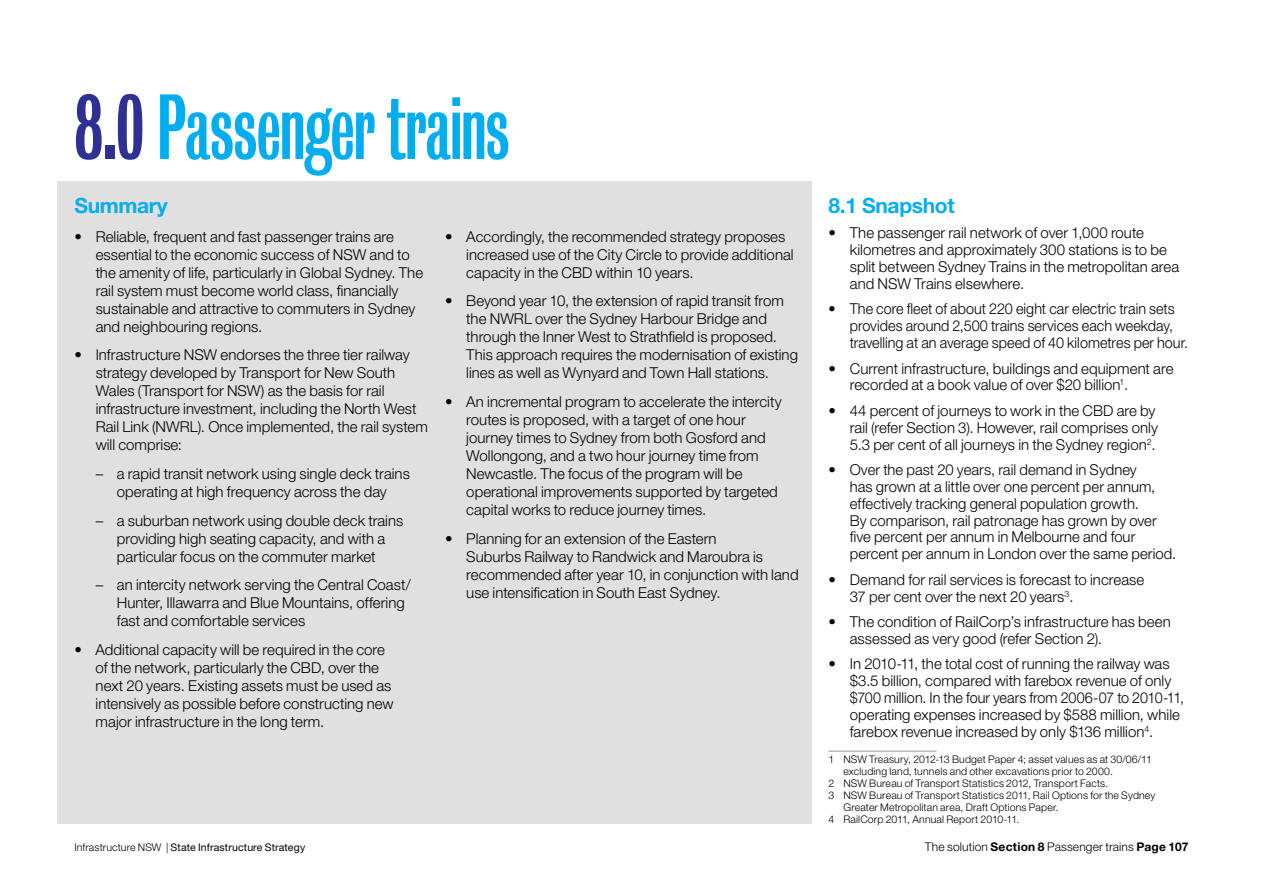
<style>
.page{position:relative;width:1263px;height:893px;background:#fff}
.page>*{position:absolute;margin:0;border:0;box-sizing:border-box;transform-origin:0 0}
.t1{font:84px "Bureau Grotesque One Three";letter-spacing:-.01em;color:#00aeef}
.t2{font:700 21px "Helvetica Neue LT Std";letter-spacing:-.015em;color:#00aeef}
.t3{font:300 15px/18px "Helvetica Neue LT Std";color:#000}
.t4{font:300 15px/16.8px "Helvetica Neue LT Std";color:#000;scale:.96 1}
.t5{font:300 12px "Helvetica Neue LT Std";letter-spacing:.01em;color:#000}
.t6{font:300 10.5px "Helvetica Neue LT Std";letter-spacing:.015em;color:#000}
.t7{font:10.5px "Helvetica Neue LT Std";letter-spacing:.015em;color:#000}
.s1{color:#2e3092}
.s2{font-weight:300}
.s3{font-weight:700}
</style>
<div class="page">
<div style="left:57px;top:181px;width:754px;height:642px;background:#e1e0e1"></div>
<hr style="left:828px;top:751px;width:108px;height:1px;background:#9c9c9d">
<h1 class="t1" style="left:74px;top:81px;width:437px"><span class="s1">8.0</span> Passenger trains</h1>
<h2 class="t2" style="left:74px;top:193px;width:95px">Summary</h2>
<p class="t3" style="left:96px;top:227px;width:329px;text-indent:-21px">• Reliable, frequent and fast passenger trains are essential to the economic success of NSW and to the amenity of life, particularly in Global Sydney. The rail system must become world class, financially sustainable and attractive to commuters in Sydney and neighbouring regions.</p>
<p class="t3" style="left:96px;top:346px;width:334px;text-indent:-21px">• Infrastructure NSW endorses the three tier railway strategy developed by Transport for New South Wales (Transport for NSW) as the basis for rail infrastructure investment, including the North West Rail Link (NWRL). Once implemented, the rail system will comprise:</p>
<p class="t3" style="left:96px;top:464px;width:316px;text-align:center">– a rapid transit network using single deck trains operating at high frequency across the day</p>
<p class="t3" style="left:96px;top:511px;width:309px;text-align:center">– a suburban network using double deck trains providing high seating capacity, and with a particular focus on the commuter market</p>
<p class="t3" style="left:117px;top:576px;width:295px;text-indent:-21px">– an intercity network serving the Central Coast/<br>Hunter, Illawarra and Blue Mountains, offering fast and comfortable services</p>
<p class="t3" style="left:96px;top:640px;width:299px;text-indent:-21px">• Additional capacity will be required in the core of the network, particularly the CBD, over the next 20 years. Existing assets must be used as intensively as possible before constructing new major infrastructure in the long term.</p>
<p class="t3" style="left:466px;top:227px;width:329px;text-indent:-21px">• Accordingly, the recommended strategy proposes increased use of the City Circle to provide additional capacity in the CBD within 10 years.</p>
<p class="t3" style="left:466px;top:292px;width:333px;text-indent:-21px">• Beyond year 10, the extension of rapid transit from the NWRL over the Sydney Harbour Bridge and through the Inner West to Strathfield is proposed.<br>This approach requires the modernisation of existing lines as well as Wynyard and Town Hall stations.</p>
<p class="t3" style="left:466px;top:392px;width:317px;text-indent:-21px">• An incremental program to accelerate the intercity routes is proposed, with a target of one hour journey times to Sydney from both Gosford and Wollongong, and a two hour journey time from Newcastle. The focus of the program will be operational improvements supported by targeted capital works to reduce journey times.</p>
<p class="t3" style="left:466px;top:529px;width:334px;text-indent:-21px">• Planning for an extension of the Eastern<br>Suburbs Railway to Randwick and Maroubra is recommended after year 10, in conjunction with land use intensification in South East Sydney.</p>
<h2 class="t2" style="left:828px;top:193px;width:128px">8.1 Snapshot</h2>
<p class="t3" style="left:850px;top:224px;width:331px;line-height:16.8px;text-indent:-21px">• The passenger rail network of over 1,000 route kilometres and approximately 300 stations is to be split between Sydney Trains in the metropolitan area and NSW Trains elsewhere.</p>
<p class="t4" style="left:850px;top:300px;width:354px;text-indent:-21px">• The core fleet of about 220 eight car electric train sets provides around 2,500 trains services each weekday, travelling at an average speed of 40 kilometres per hour.</p>
<p class="t3" style="left:850px;top:359px;width:325px;line-height:16.8px;text-indent:-21px">• Current infrastructure, buildings and equipment are recorded at a book value of over $20 billion<sup>1</sup>.</p>
<p class="t3" style="left:850px;top:402px;width:310px;line-height:16.8px;text-indent:-21px">• 44 percent of journeys to work in the CBD are by rail (refer Section 3). However, rail comprises only<br>5.3 per cent of all journeys in the Sydney region<sup>2</sup>.</p>
<p class="t3" style="left:850px;top:461px;width:328px;line-height:16.8px;text-indent:-21px">• Over the past 20 years, rail demand in Sydney<br>has grown at a little over one percent per annum, effectively tracking general population growth.<br>By comparison, rail patronage has grown by over five percent per annum in Melbourne and four percent per annum in London over the same period.</p>
<p class="t3" style="left:850px;top:571px;width:296px;line-height:16.8px;text-indent:-21px">• Demand for rail services is forecast to increase<br>37 per cent over the next 20 years<sup>3</sup>.</p>
<p class="t3" style="left:850px;top:613px;width:322px;line-height:16.8px;text-indent:-21px">• The condition of RailCorp’s infrastructure has been assessed as very good (refer Section 2).</p>
<p class="t3" style="left:850px;top:655px;width:336px;line-height:16.8px;text-indent:-21px">• In 2010-11, the total cost of running the railway was $3.5 billion, compared with farebox revenue of only $700 million. In the four years from 2006-07 to 2010-11, operating expenses increased by $588 million, while farebox revenue increased by only $136 million<sup>4</sup>.</p>
<p class="t6" style="left:828px;top:753px;width:325px">1 NSW Treasury, 2012-13 Budget Paper 4; asset values as at 30/06/11</p>
<p class="t6" style="left:843px;top:765px;width:271px">excluding land, tunnels and other excavations prior to 2000.</p>
<p class="t6" style="left:828px;top:777px;width:281px">2 NSW Bureau of Transport Statistics 2012, Transport Facts.</p>
<p class="t6" style="left:828px;top:789px;width:328px">3 NSW Bureau of Transport Statistics 2011, Rail Options for the Sydney</p>
<p class="t6" style="left:843px;top:801px;width:217px">Greater Metropolitan area, Draft Options Paper.</p>
<p class="t6" style="left:828px;top:813px;width:193px">4 RailCorp 2011, Annual Report 2010-11.</p>
<p class="t7" style="left:74px;top:841px;width:232px"><span class="s2">Infrastructure NSW |</span> State Infrastructure Strategy</p>
<p class="t5" style="left:925px;top:839px;width:265px">The solution <span class="s3">Section 8</span> Passenger trains <span class="s3">Page 107</span></p>
</div>
